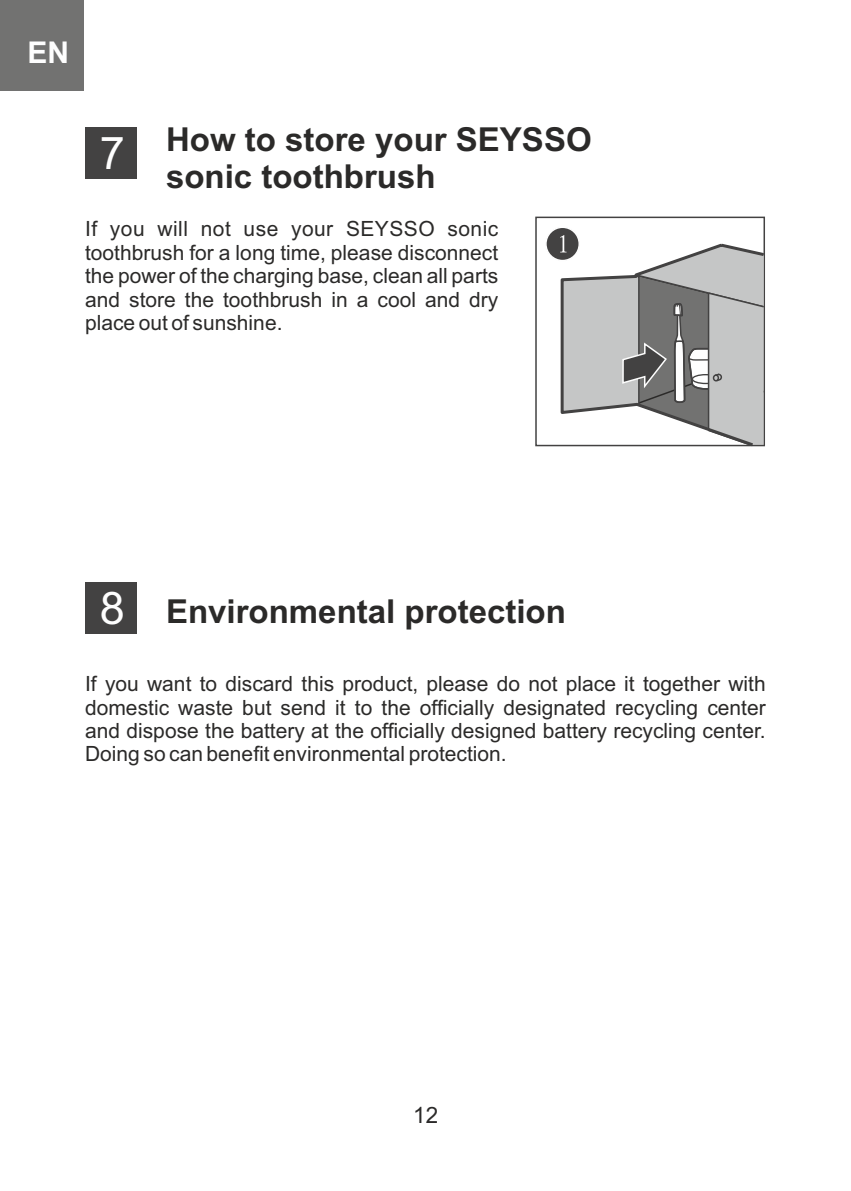
<style>
.page{position:relative;width:851px;height:1191px;background:#fff}
.page>*{position:absolute;margin:0;border:0;box-sizing:border-box;transform-origin:0 0}
.t1{font:700 33px/36.9px "Arial";color:#2b2a29}
.t2{font:700 30px "Arial";color:#fefefe}
.t3{font:22.5px "Arial";color:#2b2a29}
.t4{font:21px/23.4px "Arial";color:#2b2a29;text-align:justify}
.s1{font-weight:400;font-size:45px;color:#fefefe}
</style>
<div class="page">
<div style="left:85px;top:127px;width:51px;height:51px;background:#434242"></div>
<svg style="left:535px;top:216px;width:230px;height:231px"></svg>
<div style="left:545px;top:226px;width:35px;height:35px;background:#434242;border:2px solid #fefefe;border-radius:50%"></div>
<svg style="left:560px;top:235px;width:205px;height:212px"></svg>
<div style="left:85px;top:582px;width:51px;height:51px;background:#434242"></div>
<div style="left:0;top:0;width:84px;height:91px;background:#727271"></div>
<h2 class="t2" style="left:27px;top:41px;width:43px">EN</h2>
<h1 class="t1" style="left:166px;top:124px;width:427px;text-indent:-66px"><span class="s1">7</span> How to store your SEYSSO sonic toothbrush</h1>
<p class="t4" style="left:85px;top:219px;width:414px">If you will not use your SEYSSO sonic toothbrush for a long time, please disconnect the power of the charging base, clean all parts and store the toothbrush in a cool and dry place out of sunshine.</p>
<h1 class="t1" style="left:100px;top:596px;width:467px"><span class="s1">8</span> Environmental protection</h1>
<p class="t4" style="left:85px;top:674px;width:682px">If you want to discard this product, please do not place it together with domestic waste but send it to the officially designated recycling center and dispose the battery at the officially designed battery recycling center.<br>Doing so can benefit environmental protection.</p>
<p class="t3" style="left:413px;top:1106px;width:27px">12</p>
</div>
